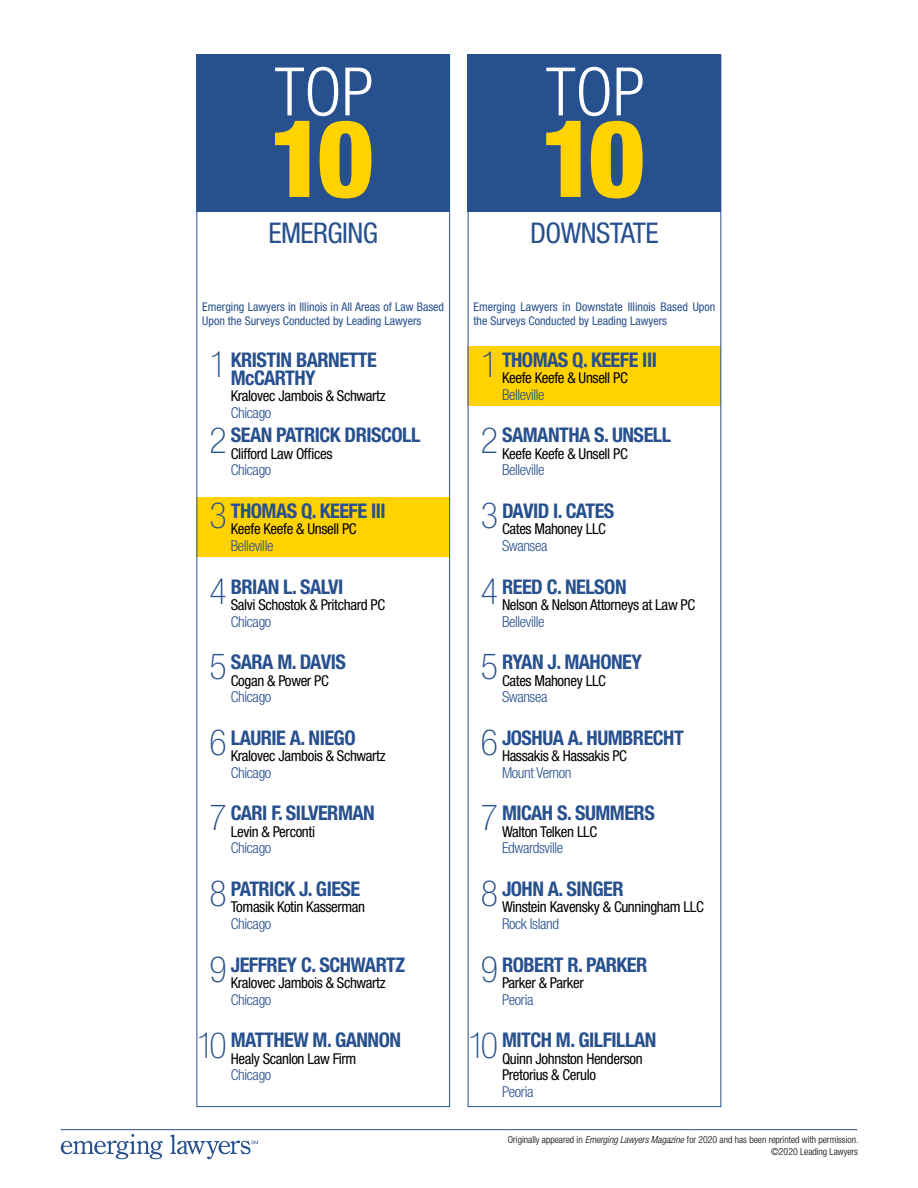
<style>
.page{position:relative;width:918px;height:1188px;background:#fff}
.page>*{position:absolute;margin:0;border:0;box-sizing:border-box;transform-origin:0 0}
.t1{font:900 condensed 107.55px "Helvetica Neue";color:#ffd200}
.t2{font:300 condensed 66.9px "Helvetica Neue";color:#fff}
.t3{font:100 condensed 36px/75.6px "Helvetica Neue";color:#27508e;text-align:center}
.t4{font:condensed 28.5px "Helvetica Neue";letter-spacing:-.02em;color:#27508e}
.t5{font:700 condensed 20.25px/18px "Helvetica Neue";letter-spacing:-.025em;color:#27508e}
.t6{font:condensed 15px/16.5px "Helvetica Neue";letter-spacing:-.025em;color:#000}
.t7{font:300 condensed 15px "Helvetica Neue";letter-spacing:-.025em;color:#27508e}
.t8{font:condensed 12px/13.5px "Helvetica Neue";color:#27508e}
.t9{font:300 condensed 9.75px/11.7px "Helvetica Neue";color:#000;text-align:right}
.s1{font-style:italic}
</style>
<div class="page">
<svg style="left:61px;top:1134px;width:102px;height:25px"></svg>
<svg style="left:170px;top:1134px;width:88px;height:25px"></svg>
<hr style="left:61px;top:1129px;width:796px;height:1px;background:#27508e">
<div style="left:468px;top:347px;width:253px;height:59px;background:#ffd200"></div>
<div style="left:196px;top:498px;width:254px;height:59px;background:#ffd200"></div>
<div style="left:196px;top:54px;width:254px;height:158px;background:#27508e"></div>
<div style="left:468px;top:54px;width:253px;height:158px;background:#27508e"></div>
<h2 class="t2" style="left:275px;top:53px;width:101px">TOP</h2>
<h1 class="t1" style="left:270px;top:92px;width:105px">10</h1>
<h3 class="t4" style="left:268px;top:216px;width:111px">EMERGING</h3>
<p class="t8" style="left:202px;top:300px;width:243px">Emerging Lawyers in Illinois in All Areas of Law Based<br>Upon the Surveys Conducted by Leading Lawyers</p>
<h3 class="t3" style="left:197px;top:326px;width:31px">1<br>2<br>3<br>4<br>5<br>6<br>7<br>8<br>9<br>10</h3>
<h3 class="t5" style="left:231px;top:350px;width:148px">KRISTIN BARNETTE<br>McCARTHY</h3>
<p class="t6" style="left:231px;top:388px;width:156px">Kralovec Jambois &amp; Schwartz</p>
<p class="t7" style="left:231px;top:404px;width:42px">Chicago</p>
<h3 class="t5" style="left:231px;top:426px;width:191px">SEAN PATRICK DRISCOLL</h3>
<p class="t6" style="left:231px;top:445px;width:103px">Clifford Law Offices</p>
<p class="t7" style="left:231px;top:461px;width:42px">Chicago</p>
<h3 class="t5" style="left:231px;top:501px;width:156px">THOMAS Q. KEEFE III</h3>
<p class="t6" style="left:231px;top:521px;width:127px">Keefe Keefe &amp; Unsell PC</p>
<p class="t7" style="left:231px;top:537px;width:44px">Belleville</p>
<h3 class="t5" style="left:231px;top:577px;width:114px">BRIAN L. SALVI</h3>
<p class="t6" style="left:231px;top:596px;width:156px">Salvi Schostok &amp; Pritchard PC</p>
<p class="t7" style="left:231px;top:613px;width:42px">Chicago</p>
<h3 class="t5" style="left:231px;top:653px;width:117px">SARA M. DAVIS</h3>
<p class="t6" style="left:231px;top:672px;width:100px">Cogan &amp; Power PC</p>
<p class="t7" style="left:231px;top:688px;width:42px">Chicago</p>
<h3 class="t5" style="left:231px;top:728px;width:126px">LAURIE A. NIEGO</h3>
<p class="t6" style="left:231px;top:748px;width:156px">Kralovec Jambois &amp; Schwartz</p>
<p class="t7" style="left:231px;top:764px;width:42px">Chicago</p>
<h3 class="t5" style="left:231px;top:804px;width:146px">CARI F. SILVERMAN</h3>
<p class="t6" style="left:231px;top:823px;width:86px">Levin &amp; Perconti</p>
<p class="t7" style="left:231px;top:839px;width:42px">Chicago</p>
<h3 class="t5" style="left:231px;top:879px;width:131px">PATRICK J. GIESE</h3>
<p class="t6" style="left:231px;top:899px;width:136px">Tomasik Kotin Kasserman</p>
<p class="t7" style="left:231px;top:915px;width:42px">Chicago</p>
<h3 class="t5" style="left:231px;top:955px;width:176px">JEFFREY C. SCHWARTZ</h3>
<p class="t6" style="left:231px;top:974px;width:156px">Kralovec Jambois &amp; Schwartz</p>
<p class="t7" style="left:231px;top:991px;width:42px">Chicago</p>
<h3 class="t5" style="left:231px;top:1031px;width:172px">MATTHEW M. GANNON</h3>
<p class="t6" style="left:231px;top:1050px;width:127px">Healy Scanlon Law Firm</p>
<p class="t7" style="left:231px;top:1066px;width:42px">Chicago</p>
<h2 class="t2" style="left:546px;top:53px;width:101px">TOP</h2>
<h1 class="t1" style="left:541px;top:92px;width:105px">10</h1>
<h3 class="t4" style="left:530px;top:216px;width:130px">DOWNSTATE</h3>
<p class="t8" style="left:474px;top:300px;width:243px">Emerging Lawyers in Downstate Illinois Based Upon the Surveys Conducted by Leading Lawyers</p>
<h3 class="t3" style="left:468px;top:326px;width:31px">1<br>2<br>3<br>4<br>5<br>6<br>7<br>8<br>9<br>10</h3>
<h3 class="t5" style="left:502px;top:350px;width:156px">THOMAS Q. KEEFE III</h3>
<p class="t6" style="left:502px;top:370px;width:127px">Keefe Keefe &amp; Unsell PC</p>
<p class="t7" style="left:502px;top:386px;width:44px">Belleville</p>
<h3 class="t5" style="left:502px;top:426px;width:171px">SAMANTHA S. UNSELL</h3>
<p class="t6" style="left:502px;top:445px;width:127px">Keefe Keefe &amp; Unsell PC</p>
<p class="t7" style="left:502px;top:461px;width:44px">Belleville</p>
<h3 class="t5" style="left:502px;top:501px;width:114px">DAVID I. CATES</h3>
<p class="t6" style="left:502px;top:521px;width:106px">Cates Mahoney LLC</p>
<p class="t7" style="left:502px;top:537px;width:47px">Swansea</p>
<h3 class="t5" style="left:502px;top:577px;width:126px">REED C. NELSON</h3>
<p class="t6" style="left:502px;top:596px;width:195px">Nelson &amp; Nelson Attorneys at Law PC</p>
<p class="t7" style="left:502px;top:613px;width:44px">Belleville</p>
<h3 class="t5" style="left:502px;top:653px;width:141px">RYAN J. MAHONEY</h3>
<p class="t6" style="left:502px;top:672px;width:106px">Cates Mahoney LLC</p>
<p class="t7" style="left:502px;top:688px;width:47px">Swansea</p>
<h3 class="t5" style="left:502px;top:728px;width:183px">JOSHUA A. HUMBRECHT</h3>
<p class="t6" style="left:502px;top:748px;width:127px">Hassakis &amp; Hassakis PC</p>
<p class="t7" style="left:502px;top:764px;width:71px">Mount Vernon</p>
<h3 class="t5" style="left:502px;top:804px;width:154px">MICAH S. SUMMERS</h3>
<p class="t6" style="left:502px;top:823px;width:97px">Walton Telken LLC</p>
<p class="t7" style="left:502px;top:839px;width:63px">Edwardsville</p>
<h3 class="t5" style="left:502px;top:879px;width:123px">JOHN A. SINGER</h3>
<p class="t6" style="left:502px;top:899px;width:203px">Winstein Kavensky &amp; Cunningham LLC</p>
<p class="t7" style="left:502px;top:915px;width:59px">Rock Island</p>
<h3 class="t5" style="left:502px;top:955px;width:147px">ROBERT R. PARKER</h3>
<p class="t6" style="left:502px;top:974px;width:83px">Parker &amp; Parker</p>
<p class="t7" style="left:502px;top:991px;width:33px">Peoria</p>
<h3 class="t5" style="left:502px;top:1031px;width:156px">MITCH M. GILFILLAN</h3>
<p class="t6" style="left:502px;top:1050px;width:142px">Quinn Johnston Henderson<br>Pretorius &amp; Cerulo</p>
<p class="t7" style="left:502px;top:1083px;width:33px">Peoria</p>
<p class="t9" style="left:508px;top:1134px;width:352px">Originally appeared in <span class="s1">Emerging Lawyers Magazine</span> for 2020 and has been reprinted with permission. ©2020 Leading Lawyers</p>
</div>
